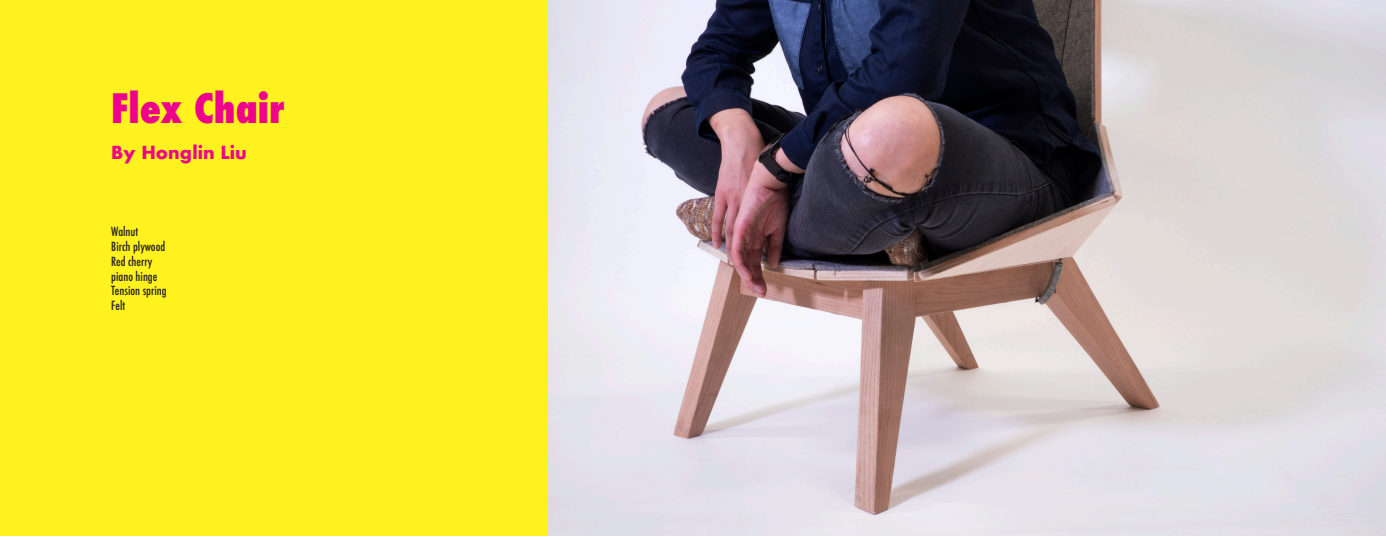
<style>
.page{position:relative;width:1386px;height:536px;background:#fff}
.page>*{position:absolute;margin:0;border:0;box-sizing:border-box;transform-origin:0 0}
.t1{font:800 condensed 39.38px "Futura";color:#ed028c}
.t2{font:700 17.5px "Futura";color:#ed028c}
.Paragraph_Style_1{font:500 condensed 12.25px "Futura";color:#231f20}
</style>
<div class="page">
<div style="left:0;top:0;width:693px;height:536px;background:#fff21f"></div>
<img style="left:549px;top:0;width:837px;height:535px">
<p class="t1" style="left:111px;top:81px;width:175px">Flex Chair</p>
<p class="t2" style="left:111px;top:139px;width:137px">By Honglin Liu</p>
<p class="Paragraph_Style_1" style="left:111px;top:223px;width:28px">Walnut</p>
<p class="Paragraph_Style_1" style="left:111px;top:238px;width:55px">Birch plywood</p>
<p class="Paragraph_Style_1" style="left:111px;top:253px;width:43px">Red cherry</p>
<p class="Paragraph_Style_1" style="left:111px;top:268px;width:48px">piano hinge</p>
<p class="Paragraph_Style_1" style="left:111px;top:283px;width:57px">Tension spring</p>
<p class="Paragraph_Style_1" style="left:111px;top:298px;width:15px">Felt</p>
</div>
